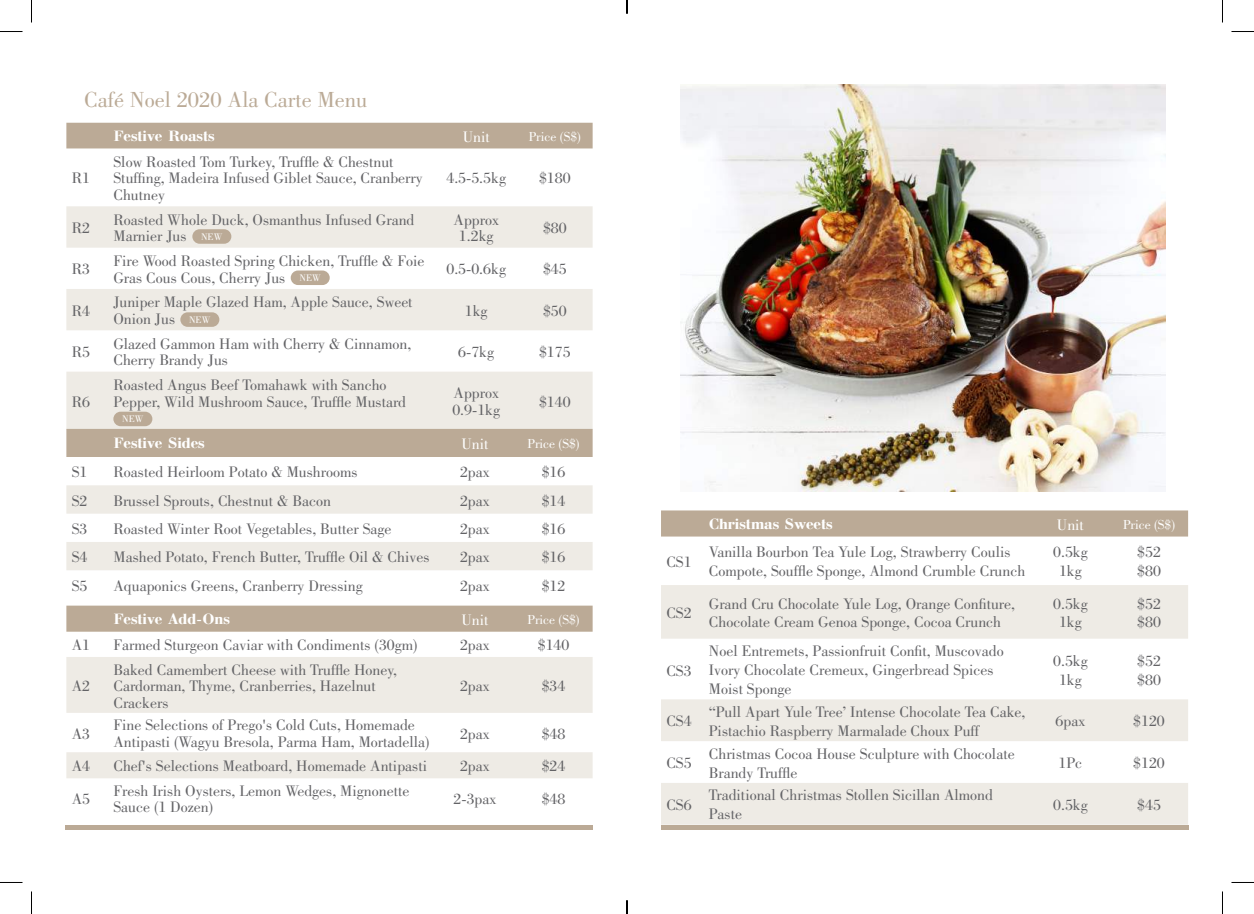
<style>
.page{position:relative;width:1254px;height:914px;background:#fff}
.page>*{position:absolute;margin:0;border:0;box-sizing:border-box;transform-origin:0 0}
.t1{font:22.5px "Bodoni";color:#bbaa96}
.t2{font:15.75px/16.5px "Bodoni";color:#636366}
.t3{font:700 15.75px "Bodoni";color:#fff}
.t4{font:15.75px "Bodoni";color:#fff}
.t5{font:13.5px "Bodoni";color:#fff}
.t6{font:9.9px "Bodoni";color:#fff}
</style>
<div class="page">
<img style="left:680px;top:84px;width:485px;height:407px">
<div style="left:66px;top:123px;width:526px;height:25px;background:#bbaa96"></div>
<svg style="left:66px;top:206px;width:526px;height:223px;fill:#eeebe5"></svg>
<div style="left:66px;top:429px;width:526px;height:28px;background:#bbaa96"></div>
<svg style="left:66px;top:485px;width:526px;height:85px"></svg>
<div style="left:66px;top:605px;width:526px;height:26px;background:#bbaa96"></div>
<svg style="left:66px;top:657px;width:526px;height:121px;fill:#eeebe5"></svg>
<hr style="left:65px;top:825px;width:528px;height:4px;background:#bbaa96">
<hr style="left:661px;top:825px;width:527px;height:4px;background:#bbaa96">
<div style="left:661px;top:510px;width:527px;height:26px;background:#bbaa96"></div>
<svg style="left:661px;top:585px;width:527px;height:239px;fill:#eeebe5"></svg>
<div style="left:192px;top:229px;width:39px;height:15px;background:#bbaa96;border-radius:7px"></div>
<div style="left:291px;top:270px;width:39px;height:15px;background:#bbaa96;border-radius:7px"></div>
<div style="left:180px;top:312px;width:39px;height:15px;background:#bbaa96;border-radius:7px"></div>
<div style="left:113px;top:411px;width:39px;height:15px;background:#bbaa96;border-radius:7px"></div>
<svg style="left:0;top:31px;width:22px;height:1px"></svg>
<svg style="left:1231px;top:31px;width:23px;height:1px"></svg>
<svg style="left:0;top:882px;width:22px;height:1px"></svg>
<svg style="left:1231px;top:882px;width:23px;height:1px"></svg>
<svg style="left:31px;top:0;width:1px;height:22px"></svg>
<svg style="left:31px;top:891px;width:1px;height:22px"></svg>
<svg style="left:1222px;top:0;width:1px;height:22px"></svg>
<svg style="left:1222px;top:891px;width:1px;height:22px"></svg>
<svg style="left:626px;top:0;width:2px;height:14px"></svg>
<svg style="left:626px;top:900px;width:2px;height:13px"></svg>
<h1 class="t1" style="left:84px;top:87px;width:285px">Café Noel 2020 Ala Carte Menu</h1>
<p class="t2" style="left:72px;top:170px;width:20px">R1</p>
<p class="t3" style="left:113px;top:127px;width:103px">Festive Roasts</p>
<p class="t4" style="left:463px;top:128px;width:29px">Unit</p>
<p class="t5" style="left:529px;top:129px;width:54px">Price (S$)</p>
<p class="t2" style="left:113px;top:153px;width:311px">Slow Roasted Tom Turkey, Truffle &amp; Chestnut<br>Stuffing, Madeira Infused Giblet Sauce, Cranberry<br>Chutney</p>
<p class="t2" style="left:446px;top:170px;width:61px">4.5-5.5kg</p>
<p class="t2" style="left:539px;top:170px;width:33px">$180</p>
<p class="t2" style="left:72px;top:219px;width:20px">R2</p>
<p class="t2" style="left:113px;top:211px;width:302px">Roasted Whole Duck, Osmanthus Infused Grand<br>Marnier Jus</p>
<p class="t2" style="left:453px;top:211px;width:47px;text-align:center">Approx<br>1.2kg</p>
<p class="t2" style="left:543px;top:219px;width:25px">$80</p>
<p class="t2" style="left:72px;top:261px;width:20px">R3</p>
<p class="t2" style="left:113px;top:253px;width:313px">Fire Wood Roasted Spring Chicken, Truffle &amp; Foie<br>Gras Cous Cous, Cherry Jus</p>
<p class="t2" style="left:446px;top:261px;width:61px">0.5-0.6kg</p>
<p class="t2" style="left:543px;top:261px;width:25px">$45</p>
<p class="t2" style="left:72px;top:302px;width:20px">R4</p>
<p class="t2" style="left:113px;top:294px;width:301px">Juniper Maple Glazed Ham, Apple Sauce, Sweet<br>Onion Jus</p>
<p class="t2" style="left:465px;top:302px;width:24px">1kg</p>
<p class="t2" style="left:543px;top:302px;width:25px">$50</p>
<p class="t2" style="left:72px;top:343px;width:20px">R5</p>
<p class="t2" style="left:113px;top:335px;width:299px">Glazed Gammon Ham with Cherry &amp; Cinnamon,<br>Cherry Brandy Jus</p>
<p class="t2" style="left:458px;top:343px;width:37px">6-7kg</p>
<p class="t2" style="left:539px;top:343px;width:33px">$175</p>
<p class="t2" style="left:72px;top:393px;width:20px">R6</p>
<p class="t6" style="left:201px;top:231px;width:23px">NEW</p>
<p class="t6" style="left:299px;top:272px;width:23px">NEW</p>
<p class="t6" style="left:189px;top:314px;width:23px">NEW</p>
<p class="t2" style="left:113px;top:376px;width:294px">Roasted Angus Beef Tomahawk with Sancho<br>Pepper, Wild Mushroom Sauce, Truffle Mustard</p>
<p class="t2" style="left:452px;top:385px;width:49px">Approx<br>0.9-1kg</p>
<p class="t2" style="left:539px;top:393px;width:33px">$140</p>
<p class="t3" style="left:113px;top:434px;width:93px">Festive Sides</p>
<p class="t4" style="left:461px;top:435px;width:29px">Unit</p>
<p class="t5" style="left:527px;top:436px;width:54px">Price (S$)</p>
<p class="t6" style="left:122px;top:413px;width:23px">NEW</p>
<p class="t2" style="left:72px;top:463px;width:17px">S1</p>
<p class="t2" style="left:113px;top:463px;width:246px">Roasted Heirloom Potato &amp; Mushrooms</p>
<p class="t2" style="left:460px;top:463px;width:31px">2pax</p>
<p class="t2" style="left:542px;top:463px;width:25px">$16</p>
<p class="t2" style="left:72px;top:492px;width:17px">S2</p>
<p class="t2" style="left:113px;top:492px;width:219px">Brussel Sprouts, Chestnut &amp; Bacon</p>
<p class="t2" style="left:460px;top:492px;width:31px">2pax</p>
<p class="t2" style="left:542px;top:492px;width:25px">$14</p>
<p class="t2" style="left:72px;top:520px;width:17px">S3</p>
<p class="t2" style="left:113px;top:520px;width:280px">Roasted Winter Root Vegetables, Butter Sage</p>
<p class="t2" style="left:460px;top:520px;width:31px">2pax</p>
<p class="t2" style="left:542px;top:520px;width:25px">$16</p>
<p class="t2" style="left:72px;top:548px;width:17px">S4</p>
<p class="t2" style="left:113px;top:548px;width:318px">Mashed Potato, French Butter, Truffle Oil &amp; Chives</p>
<p class="t2" style="left:460px;top:548px;width:31px">2pax</p>
<p class="t2" style="left:542px;top:548px;width:25px">$16</p>
<p class="t2" style="left:72px;top:577px;width:17px">S5</p>
<p class="t2" style="left:113px;top:577px;width:251px">Aquaponics Greens, Cranberry Dressing</p>
<p class="t2" style="left:460px;top:577px;width:31px">2pax</p>
<p class="t2" style="left:542px;top:577px;width:25px">$12</p>
<p class="t3" style="left:113px;top:610px;width:118px">Festive Add-Ons</p>
<p class="t4" style="left:461px;top:610px;width:29px">Unit</p>
<p class="t5" style="left:527px;top:612px;width:54px">Price (S$)</p>
<p class="t2" style="left:72px;top:637px;width:20px">A1</p>
<p class="t2" style="left:113px;top:637px;width:305px">Farmed Sturgeon Caviar with Condiments (30gm)</p>
<p class="t2" style="left:460px;top:637px;width:31px">2pax</p>
<p class="t2" style="left:538px;top:637px;width:33px">$140</p>
<p class="t2" style="left:72px;top:677px;width:20px">A2</p>
<p class="t2" style="left:113px;top:661px;width:285px">Baked Camembert Cheese with Truffle Honey,<br>Cardorman, Thyme, Cranberries, Hazelnut<br>Crackers</p>
<p class="t2" style="left:460px;top:677px;width:31px">2pax</p>
<p class="t2" style="left:542px;top:677px;width:25px">$34</p>
<p class="t2" style="left:72px;top:725px;width:20px">A3</p>
<p class="t2" style="left:113px;top:716px;width:318px">Fine Selections of Prego's Cold Cuts, Homemade<br>Antipasti (Wagyu Bresola, Parma Ham, Mortadella)</p>
<p class="t2" style="left:460px;top:725px;width:31px">2pax</p>
<p class="t2" style="left:542px;top:725px;width:25px">$48</p>
<p class="t2" style="left:72px;top:757px;width:20px">A4</p>
<p class="t2" style="left:113px;top:757px;width:315px">Chef's Selections Meatboard, Homemade Antipasti</p>
<p class="t2" style="left:460px;top:757px;width:31px">2pax</p>
<p class="t2" style="left:542px;top:757px;width:25px">$24</p>
<p class="t2" style="left:72px;top:790px;width:20px">A5</p>
<p class="t2" style="left:113px;top:782px;width:297px">Fresh Irish Oysters, Lemon Wedges, Mignonette<br>Sauce (1 Dozen)</p>
<p class="t2" style="left:453px;top:790px;width:44px">2-3pax</p>
<p class="t2" style="left:542px;top:790px;width:25px">$48</p>
<p class="t3" style="left:709px;top:515px;width:125px">Christmas Sweets</p>
<p class="t4" style="left:1057px;top:515px;width:29px">Unit</p>
<p class="t5" style="left:1123px;top:516px;width:54px">Price (S$)</p>
<p class="t2" style="left:666px;top:553px;width:27px">CS1</p>
<p class="t2" style="left:709px;top:542px;width:318px;line-height:18.9px">Vanilla Bourbon Tea Yule Log, Strawberry Coulis<br>Compote, Souffle Sponge, Almond Crumble Crunch</p>
<p class="t2" style="left:1053px;top:542px;width:36px;line-height:18.9px;text-align:center">0.5kg<br>1kg</p>
<p class="t2" style="left:1137px;top:542px;width:25px;line-height:18.9px">$52 $80</p>
<p class="t2" style="left:666px;top:604px;width:27px">CS2</p>
<p class="t2" style="left:709px;top:593px;width:308px;line-height:18.9px">Grand Cru Chocolate Yule Log, Orange Confiture,<br>Chocolate Cream Genoa Sponge, Cocoa Crunch</p>
<p class="t2" style="left:1053px;top:593px;width:36px;line-height:18.9px;text-align:center">0.5kg<br>1kg</p>
<p class="t2" style="left:1137px;top:593px;width:25px;line-height:18.9px">$52 $80</p>
<p class="t2" style="left:666px;top:662px;width:27px">CS3</p>
<p class="t2" style="left:709px;top:641px;width:296px;line-height:18.9px">Noel Entremets, Passionfruit Confit, Muscovado<br>Ivory Chocolate Cremeux, Gingerbread Spices<br>Moist Sponge</p>
<p class="t2" style="left:1053px;top:651px;width:36px;line-height:18.9px;text-align:center">0.5kg<br>1kg</p>
<p class="t2" style="left:1137px;top:651px;width:25px;line-height:18.9px">$52 $80</p>
<p class="t2" style="left:666px;top:712px;width:27px">CS4</p>
<p class="t2" style="left:709px;top:702px;width:318px;line-height:18.9px">“Pull Apart Yule Tree’ Intense Chocolate Tea Cake,<br>Pistachio Raspberry Marmalade Choux Puff</p>
<p class="t2" style="left:1055px;top:712px;width:31px">6pax</p>
<p class="t2" style="left:1133px;top:712px;width:33px">$120</p>
<p class="t2" style="left:666px;top:754px;width:27px">CS5</p>
<p class="t2" style="left:709px;top:744px;width:307px;line-height:18.9px">Christmas Cocoa House Sculpture with Chocolate<br>Brandy Truffle</p>
<p class="t2" style="left:1058px;top:754px;width:25px">1Pc</p>
<p class="t2" style="left:1133px;top:754px;width:33px">$120</p>
<p class="t2" style="left:666px;top:796px;width:27px">CS6</p>
<p class="t2" style="left:709px;top:785px;width:286px;line-height:18.9px">Traditional Christmas Stollen Sicillan Almond<br>Paste</p>
<p class="t2" style="left:1053px;top:796px;width:36px">0.5kg</p>
<p class="t2" style="left:1137px;top:796px;width:25px">$45</p>
</div>
